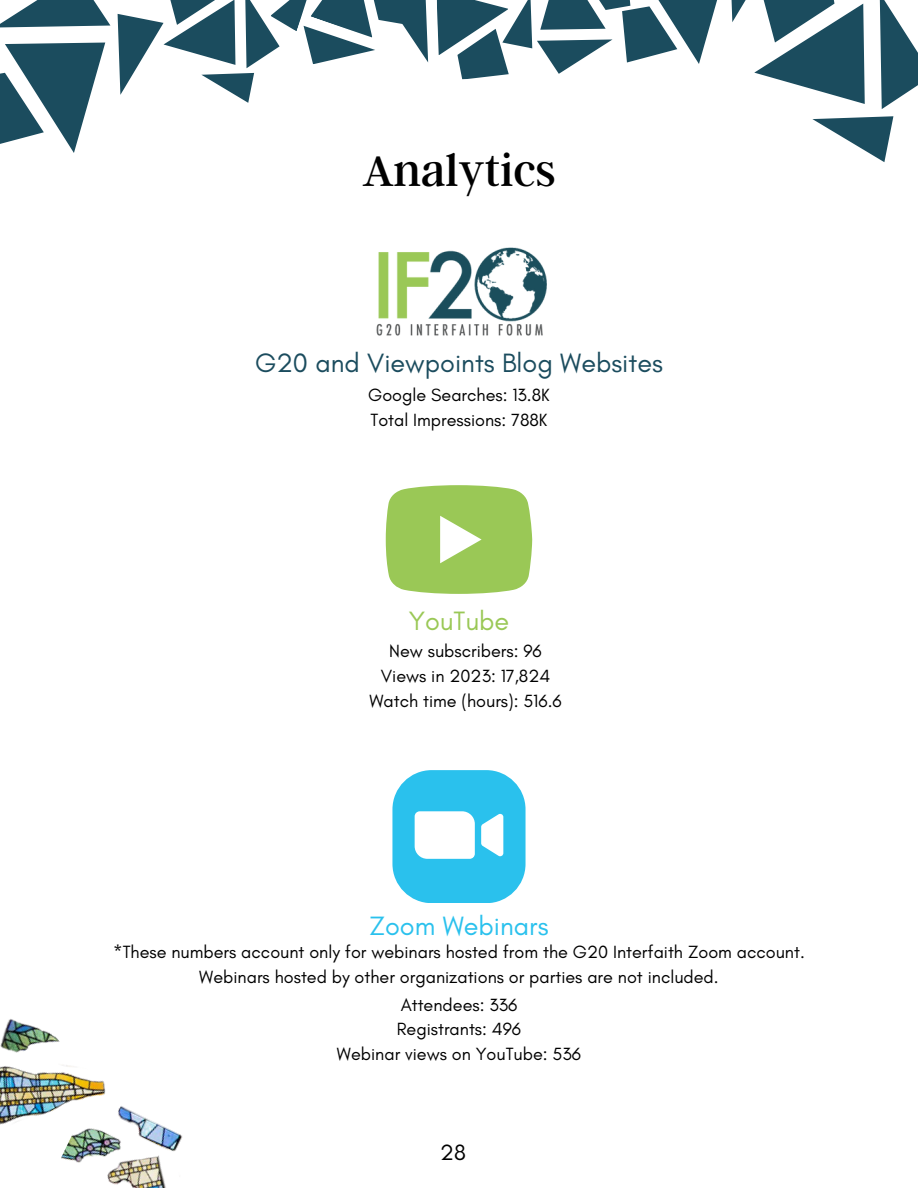
<style>
.page{position:relative;width:918px;height:1188px;background:#fff}
.page>*{position:absolute;margin:0;border:0;box-sizing:border-box;transform-origin:0 0}
.t1{font:47.25px "Argent CF";color:#000}
.t2{font:27px "Glacial Indifference";color:#1b4c5e}
.t3{font:27px "Glacial Indifference";color:#2ac1ed}
.t4{font:27px "Glacial Indifference";color:#9ac856}
.t5{font:22.5px "Glacial Indifference";color:#000}
.t6{font:18px/24.8px "Glacial Indifference";color:#000;text-align:center}
</style>
<div class="page">
<svg style="left:0;top:0;width:110px;height:28px"></svg>
<svg style="left:0;top:43px;width:105px;height:110px"></svg>
<svg style="left:880px;top:0;width:38px;height:109px"></svg>
<svg style="left:812px;top:116px;width:81px;height:46px"></svg>
<svg style="left:731px;top:0;width:134px;height:104px"></svg>
<svg style="left:436px;top:0;width:281px;height:80px"></svg>
<svg style="left:118px;top:0;width:310px;height:103px"></svg>
<svg style="left:386px;top:485px;width:146px;height:109px;background:#a7cf6d"></svg>
<svg style="left:392px;top:770px;width:133px;height:133px"></svg>
<img style="left:376px;top:247px;width:171px;height:89px">
<img style="left:0;top:1066px;width:106px;height:59px">
<img style="left:0;top:1019px;width:69px;height:66px">
<img style="left:53px;top:1114px;width:42px;height:49px">
<img style="left:85px;top:1132px;width:81px;height:56px">
<img style="left:95px;top:1098px;width:88px;height:65px">
<p class="t1" style="left:362px;top:140px;width:195px">Analytics</p>
<p class="t2" style="left:255px;top:346px;width:409px">G20 and Viewpoints Blog Websites</p>
<p class="t6" style="left:368px;top:382px;width:183px">Google Searches: 13.8K</p>
<p class="t6" style="left:370px;top:407px;width:179px">Total Impressions: 788K</p>
<p class="t4" style="left:409px;top:605px;width:102px">YouTube</p>
<p class="t6" style="left:389px;top:638px;width:154px">New subscribers: 96</p>
<p class="t6" style="left:381px;top:663px;width:171px">Views in 2023: 17,824</p>
<p class="t6" style="left:369px;top:688px;width:194px">Watch time (hours): 516.6</p>
<p class="t3" style="left:369px;top:910px;width:181px">Zoom Webinars</p>
<p class="t6" style="left:113px;top:939px;width:693px">*These numbers account only for webinars hosted from the G20 Interfaith Zoom account.<br>Webinars hosted by other organizations or parties are not included.</p>
<p class="t6" style="left:401px;top:992px;width:118px">Attendees: 336</p>
<p class="t6" style="left:397px;top:1017px;width:126px">Registrants: 496</p>
<p class="t6" style="left:337px;top:1041px;width:246px">Webinar views on YouTube: 536</p>
<p class="t5" style="left:440px;top:1139px;width:27px">28</p>
</div>
